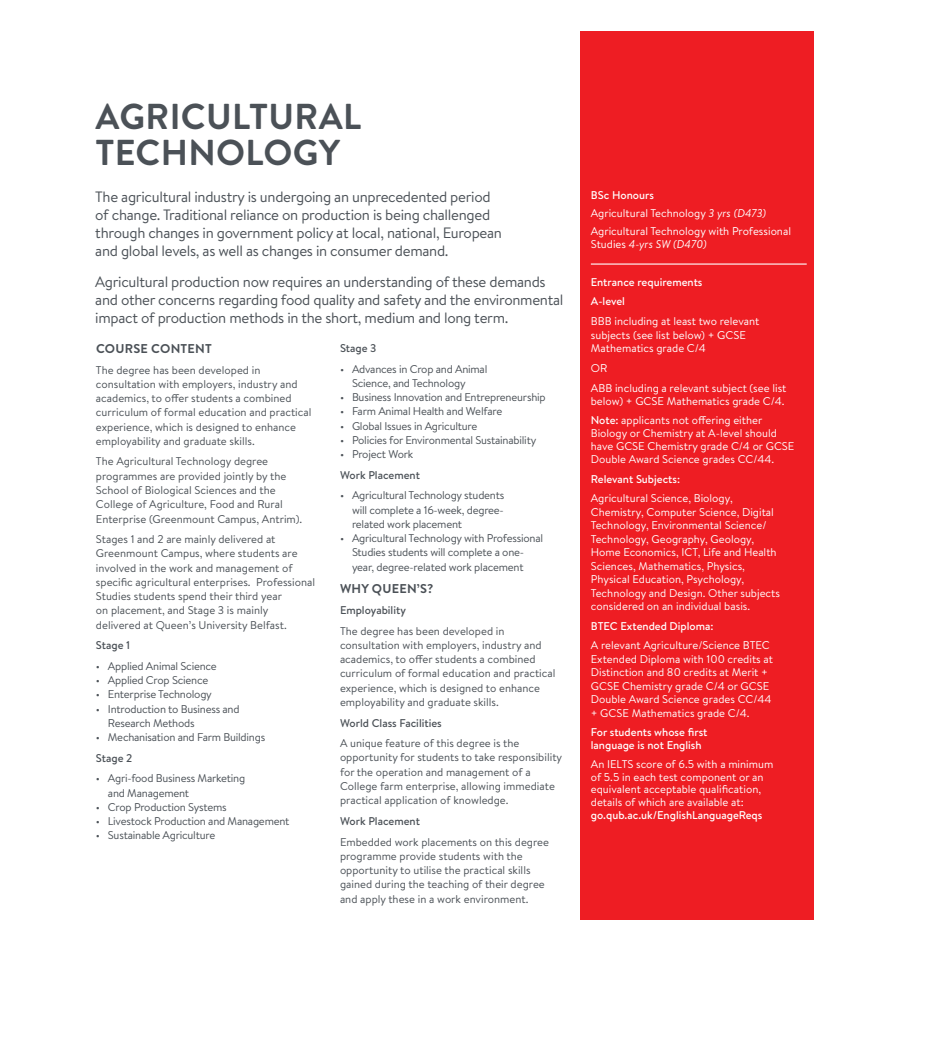
<style>
.page{position:relative;width:935px;height:1041px;background:#fff}
.page>*{position:absolute;margin:0;border:0;box-sizing:border-box;transform-origin:0 0}
.School_Name{font:700 36px/36px "Brandon Text";letter-spacing:.01em;color:#4b5157}
.Bullets{font:15px/18px "Brandon Text";letter-spacing:-.02em;color:#4b5157}
.Subhead{font:700 12.75px "Brandon Text";letter-spacing:.02em;color:#4b5157}
.Bodytext1{font:11.25px/14.2px "Brandon Text";color:#4b5157}
.DB_ERs_indent_1_5mm{font:11.25px/13.5px "Brandon Text";color:#fff}
.Bodytext1-2{font:11.25px/14.2px "Brandon Text";letter-spacing:-.02em;color:#4b5157}
.DB_Degrees_title{font:11.25px/12.8px "Brandon Text";color:#fff}
.DB_Degrees_title-2{font:500 11.25px/12.8px "Brandon Text";color:#fff}
.DB_Ent_Reqs_Body{font:11.25px/13.5px "Brandon Text";color:#fff}
.Minorhead{font:500 11.25px "Brandon Text";color:#4b5157}
.s1{font-style:italic}
.s2{color:#ee1d23}
.s3{font-weight:500}
.s4{font-weight:500;color:#ee1d23}
</style>
<div class="page">
<div style="left:580px;top:32px;width:234px;height:888px;background:#ee1d23"></div>
<hr style="left:591px;top:263px;width:215px;height:2px;background:#fff">
<div style="left:894px;top:512px;width:17px;height:17px;border:2px solid #fff;border-radius:50%"></div>
<p class="School_Name" style="left:96px;top:98px;width:267px">AGRICULTURAL<br>TECHNOLOGY</p>
<p class="Bullets" style="left:95px;top:187px;width:408px">The agricultural industry is undergoing an unprecedented period of change. Traditional reliance on production is being challenged through changes in government policy at local, national, European and global levels, as well as changes in consumer demand.</p>
<p class="Bullets" style="left:95px;top:272px;width:469px">Agricultural production now requires an understanding of these demands and other concerns regarding food quality and safety and the environmental impact of production methods in the short, medium and long term.</p>
<p class="Subhead" style="left:96px;top:340px;width:117px">COURSE CONTENT</p>
<p class="Bodytext1" style="left:96px;top:362px;width:217px">The degree has been developed in consultation with employers, industry and academics, to offer students a combined curriculum of formal education and practical experience, which is designed to enhance employability and graduate skills.</p>
<p class="Bodytext1" style="left:96px;top:454px;width:208px">The Agricultural Technology degree programmes are provided jointly by the School of Biological Sciences and the College of Agriculture, Food and Rural Enterprise (Greenmount Campus, Antrim).</p>
<p class="Bodytext1" style="left:96px;top:532px;width:221px">Stages 1 and 2 are mainly delivered at Greenmount Campus, where students are involved in the work and management of specific agricultural enterprises. Professional Studies students spend their third year<br>on placement, and Stage 3 is mainly delivered at Queen’s University Belfast.</p>
<p class="Minorhead" style="left:96px;top:638px;width:36px">Stage 1</p>
<p class="Bodytext1-2" style="left:96px;top:658px;width:122px">• Applied Animal Science</p>
<p class="Bodytext1-2" style="left:96px;top:673px;width:114px">• Applied Crop Science</p>
<p class="Bodytext1-2" style="left:96px;top:687px;width:117px">• Enterprise Technology</p>
<p class="Bodytext1-2" style="left:108px;top:701px;width:133px;text-indent:-12px">• Introduction to Business and<br>Research Methods</p>
<p class="Bodytext1-2" style="left:96px;top:730px;width:171px">• Mechanisation and Farm Buildings</p>
<p class="Minorhead" style="left:96px;top:750px;width:38px">Stage 2</p>
<p class="Bodytext1-2" style="left:108px;top:771px;width:139px;text-indent:-12px">• Agri-food Business Marketing and Management</p>
<p class="Bodytext1-2" style="left:96px;top:799px;width:132px">• Crop Production Systems</p>
<p class="Bodytext1-2" style="left:96px;top:814px;width:195px">• Livestock Production and Management</p>
<p class="Bodytext1-2" style="left:96px;top:828px;width:121px">• Sustainable Agriculture</p>
<p class="Minorhead" style="left:340px;top:340px;width:38px">Stage 3</p>
<p class="Bodytext1-2" style="left:352px;top:361px;width:137px;text-indent:-12px">• Advances in Crop and Animal<br>Science, and Technology</p>
<p class="Bodytext1-2" style="left:340px;top:390px;width:207px">• Business Innovation and Entrepreneurship</p>
<p class="Bodytext1-2" style="left:340px;top:404px;width:164px">• Farm Animal Health and Welfare</p>
<p class="Bodytext1-2" style="left:340px;top:418px;width:139px">• Global Issues in Agriculture</p>
<p class="Bodytext1-2" style="left:340px;top:432px;width:198px">• Policies for Environmental Sustainability</p>
<p class="Bodytext1-2" style="left:340px;top:447px;width:75px">• Project Work</p>
<p class="Minorhead" style="left:340px;top:467px;width:81px">Work Placement</p>
<p class="Bodytext1" style="left:352px;top:488px;width:154px;text-align:justify;text-indent:-12px">• Agricultural Technology students will complete a 16-week, degree&shy;related work placement</p>
<p class="Bodytext1-2" style="left:352px;top:531px;width:193px;text-indent:-12px">• Agricultural Technology with Professional<br>Studies students will complete a one&shy;year, degree-related work placement</p>
<p class="Subhead" style="left:340px;top:580px;width:95px">WHY QUEEN’S?</p>
<p class="Minorhead" style="left:340px;top:602px;width:67px">Employability</p>
<p class="Bodytext1" style="left:340px;top:623px;width:217px">The degree has been developed in consultation with employers, industry and academics, to offer students a combined curriculum of formal education and practical experience, which is designed to enhance employability and graduate skills.</p>
<p class="Minorhead" style="left:340px;top:715px;width:103px">World Class Facilities</p>
<p class="Bodytext1" style="left:340px;top:736px;width:224px">A unique feature of this degree is the opportunity for students to take responsibility for the operation and management of a College farm enterprise, allowing immediate practical application of knowledge.</p>
<p class="Minorhead" style="left:340px;top:813px;width:81px">Work Placement</p>
<p class="Bodytext1" style="left:340px;top:834px;width:211px">Embedded work placements on this degree programme provide students with the opportunity to utilise the practical skills gained during the teaching of their degree and apply these in a work environment.</p>
<p class="DB_Degrees_title-2" style="left:591px;top:189px;width:65px">BSc Honours</p>
<p class="DB_Ent_Reqs_Body" style="left:591px;top:206px;width:177px">Agricultural Technology <span class="s1">3 yrs (D473)</span></p>
<p class="DB_Ent_Reqs_Body" style="left:591px;top:224px;width:202px">Agricultural Technology with Professional<br>Studies <span class="s1">4-yrs SW (D470)</span></p>
<p class="DB_Degrees_title-2" style="left:591px;top:276px;width:113px">Entrance requirements</p>
<p class="DB_Degrees_title-2" style="left:591px;top:295px;width:39px">A-level<span class="s2">:</span></p>
<p class="DB_ERs_indent_1_5mm" style="left:591px;top:314px;width:170px">BBB including at least two relevant subjects (see list below) + GCSE<br>Mathematics grade C/4</p>
<p class="DB_ERs_indent_1_5mm" style="left:591px;top:361px;width:18px">OR</p>
<p class="DB_ERs_indent_1_5mm" style="left:591px;top:381px;width:197px">ABB including a relevant subject (see list below) + GCSE Mathematics grade C/4.</p>
<p class="DB_Degrees_title" style="left:591px;top:414px;width:205px"><span class="s3">Note:</span> applicants not offering either Biology or Chemistry at A-level should have GCSE Chemistry grade C/4 or GCSE Double Award Science grades CC/44.<span class="s4">.</span></p>
<p class="DB_Degrees_title-2" style="left:591px;top:472px;width:91px">Relevant Subjects:</p>
<p class="DB_ERs_indent_1_5mm" style="left:591px;top:491px;width:191px">Agricultural Science, Biology, Chemistry, Computer Science, Digital Technology, Environmental Science/ Technology, Geography, Geology, Home Economics, ICT, Life and Health Sciences, Mathematics, Physics, Physical Education, Psychology, Technology and Design. Other subjects considered on an individual basis.</p>
<p class="DB_Degrees_title-2" style="left:591px;top:619px;width:124px">BTEC Extended Diploma:</p>
<p class="DB_ERs_indent_1_5mm" style="left:591px;top:638px;width:184px">A relevant Agriculture/Science BTEC Extended Diploma with 100 credits at Distinction and 80 credits at Merit + GCSE Chemistry grade C/4 or GCSE Double Award Science grades CC/44 + GCSE Mathematics grade C/4.</p>
<p class="DB_Degrees_title-2" style="left:591px;top:726px;width:118px">For students whose first language is not English</p>
<p class="DB_Degrees_title" style="left:591px;top:757px;width:184px">An IELTS score of 6.5 with a minimum of 5.5 in each test component or an equivalent acceptable qualification, details of which are available at: <span class="s3">go.qub.ac.uk/EnglishLanguageReqs</span></p>
</div>
